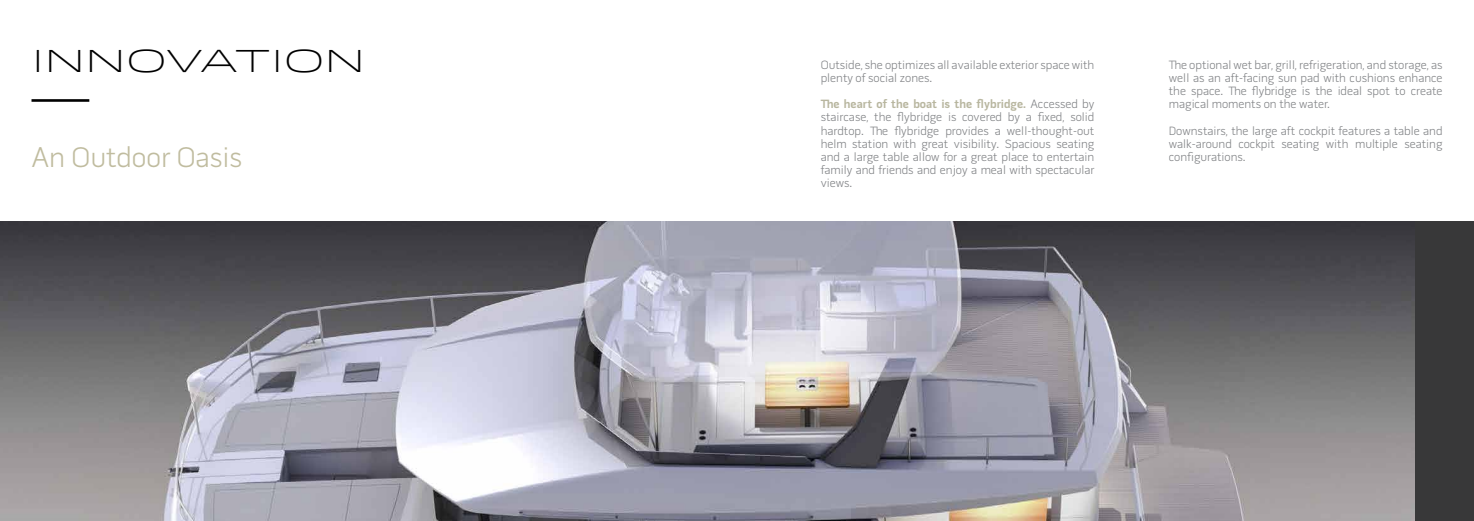
<style>
.page{position:relative;width:1474px;height:521px;background:#fff}
.page>*{position:absolute;margin:0;border:0;box-sizing:border-box;transform-origin:0 0}
.t1{font:300 31.5px "Idlewild";color:#000}
.t2{font:300 28.88px "Pill Gothic";color:#c0bc9f}
.t3{font:300 12.25px/13.1px "Pill Gothic";color:#808285;text-align:justify}
.s1{font-weight:700;color:#b8b69f}
</style>
<div class="page">
<hr style="left:32px;top:99px;width:57px;height:3px;background:#000">
<div style="left:0;top:221px;width:1473px;height:300px;background:#383839"></div>
<img style="left:0;top:221px;width:1414px;height:300px">
<h1 class="t1" style="left:32px;top:38px;width:335px">INNOVATION</h1>
<h2 class="t2" style="left:32px;top:145px;width:212px">An Outdoor Oasis</h2>
<p class="t3" style="left:820px;top:59px;width:275px">Outside, she optimizes all available exterior space with plenty of social zones.</p>
<p class="t3" style="left:820px;top:99px;width:275px"><span class="s1">The heart of the boat is the flybridge.</span> Accessed by staircase, the flybridge is covered by a fixed, solid hardtop. The flybridge provides a well-thought-out helm station with great visibility. Spacious seating and a large table allow for a great place to entertain family and friends and enjoy a meal with spectacular views.</p>
<p class="t3" style="left:1168px;top:59px;width:275px">The optional wet bar, grill, refrigeration, and storage, as well as an aft-facing sun pad with cushions enhance the space. The flybridge is the ideal spot to create magical moments on the water.</p>
<p class="t3" style="left:1168px;top:125px;width:275px">Downstairs, the large aft cockpit features a table and walk-around cockpit seating with multiple seating configurations.</p>
</div>
